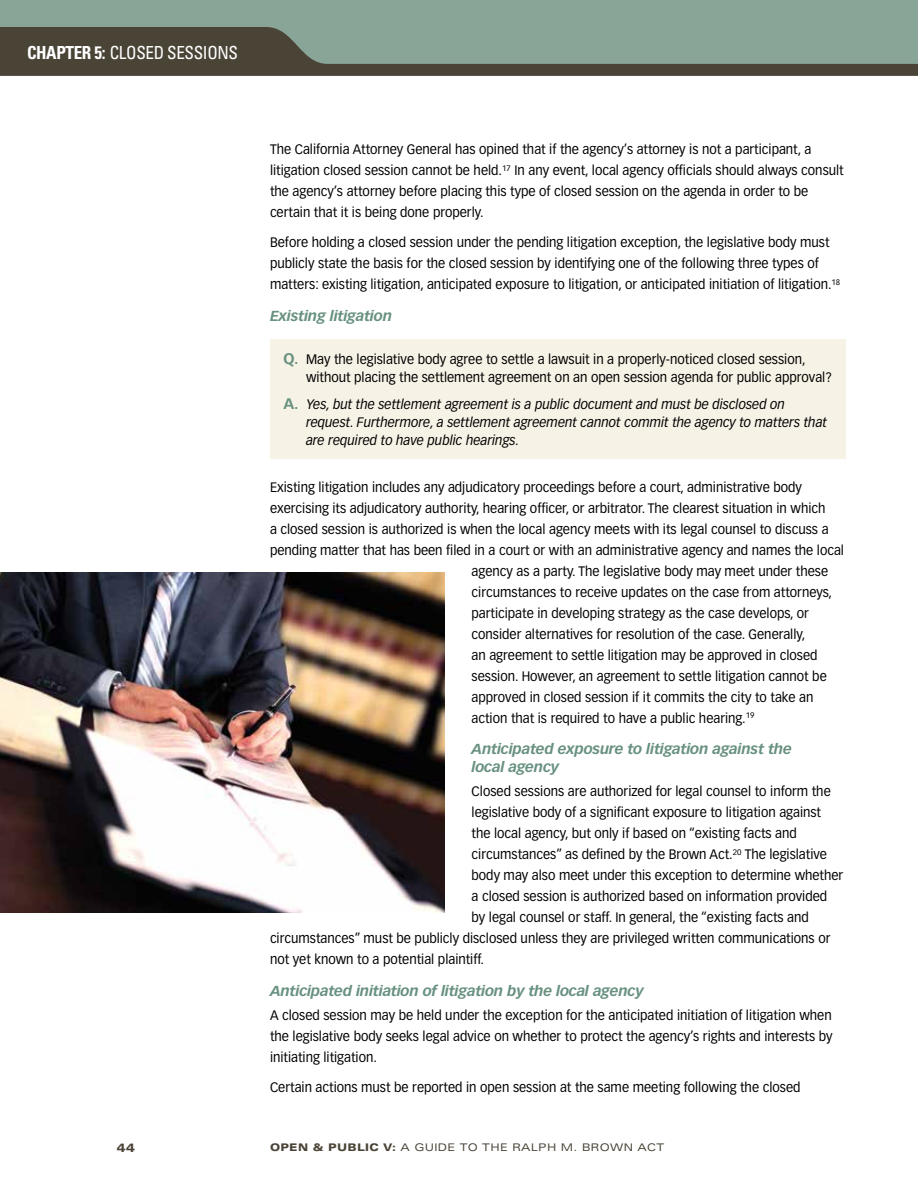
<style>
.page{position:relative;width:918px;height:1188px;background:#fff}
.page>*{position:absolute;margin:0;border:0;box-sizing:border-box;transform-origin:0 0}
.t1{font:condensed 18px "Univers";letter-spacing:-.02em;color:#fff;scale:.95 1}
.t2{font:italic 700 14.25px/18px "Vectora LT";letter-spacing:-.02em;color:#689180;scale:1.05 1}
.t3{font:13.5px/21px "Vectora LT";color:#000;scale:.95 1}
.t4{font:italic 13.5px/18px "Vectora LT";color:#000;scale:.95 1}
.t5{font:900 expanded 12px "Univers";color:#4a4437}
.t6{font:expanded 10.5px "Univers";letter-spacing:.03em;color:#4a4437}
.s1{font-weight:700}
.s2{font-weight:700;font-size:15px;color:#689180}
.s3{font-weight:700;font-style:normal;font-size:15px;color:#689180}
.s4{font-weight:900}
</style>
<div class="page">
<div style="left:0;top:0;width:918px;height:69px;background:#88a598"></div>
<svg style="left:0;top:27px;width:918px;height:49px"></svg>
<div style="left:270px;top:339px;width:576px;height:120px;background:#f7f2e6"></div>
<img style="left:0;top:572px;width:445px;height:341px">
<h1 class="t1" style="left:27px;top:42px;width:224px"><span class="s1">CHAPTER 5:</span> CLOSED SESSIONS</h1>
<p class="t3" style="left:270px;top:139px;width:606px">The California Attorney General has opined that if the agency’s attorney is not a participant, a litigation closed session cannot be held.<sup>17</sup> In any event, local agency officials should always consult the agency’s attorney before placing this type of closed session on the agenda in order to be certain that it is being done properly.</p>
<p class="t3" style="left:270px;top:232px;width:602px">Before holding a closed session under the pending litigation exception, the legislative body must publicly state the basis for the closed session by identifying one of the following three types of matters: existing litigation, anticipated exposure to litigation, or anticipated initiation of litigation.<sup>18</sup></p>
<p class="t2" style="left:270px;top:307px;width:118px">Existing litigation</p>
<p class="t3" style="left:306px;top:350px;width:555px;line-height:18px;text-indent:-22px"><span class="s2">Q.</span> May the legislative body agree to settle a lawsuit in a properly-noticed closed session, without placing the settlement agreement on an open session agenda for public approval?</p>
<p class="t4" style="left:306px;top:395px;width:550px;text-indent:-23px"><span class="s3">A.</span> Yes, but the settlement agreement is a public document and must be disclosed on request. Furthermore, a settlement agreement cannot commit the agency to matters that are required to have public hearings.</p>
<p class="t3" style="left:270px;top:476px;width:561px">Existing litigation includes any adjudicatory proceedings before a court, administrative body</p>
<p class="t3" style="left:270px;top:497px;width:586px">exercising its adjudicatory authority, hearing officer, or arbitrator. The clearest situation in which</p>
<p class="t3" style="left:270px;top:518px;width:590px">a closed session is authorized is when the local agency meets with its legal counsel to discuss a</p>
<p class="t3" style="left:270px;top:539px;width:606px">pending matter that has been filed in a court or with an administrative agency and names the local</p>
<p class="t3" style="left:472px;top:560px;width:377px">agency as a party. The legislative body may meet under these</p>
<p class="t3" style="left:472px;top:581px;width:381px">circumstances to receive updates on the case from attorneys,</p>
<p class="t3" style="left:472px;top:602px;width:357px">participate in developing strategy as the case develops, or</p>
<p class="t3" style="left:472px;top:623px;width:353px">consider alternatives for resolution of the case. Generally,</p>
<p class="t3" style="left:472px;top:644px;width:366px">an agreement to settle litigation may be approved in closed</p>
<p class="t3" style="left:472px;top:665px;width:375px">session. However, an agreement to settle litigation cannot be</p>
<p class="t3" style="left:472px;top:686px;width:361px">approved in closed session if it commits the city to take an</p>
<p class="t3" style="left:472px;top:707px;width:299px">action that is required to have a public hearing.<sup>19</sup></p>
<p class="t2" style="left:472px;top:740px;width:307px">Anticipated exposure to litigation against the local agency</p>
<p class="t3" style="left:472px;top:781px;width:380px">Closed sessions are authorized for legal counsel to inform the</p>
<p class="t3" style="left:472px;top:802px;width:369px">legislative body of a significant exposure to litigation against</p>
<p class="t3" style="left:472px;top:823px;width:344px">the local agency, but only if based on “existing facts and</p>
<p class="t3" style="left:472px;top:844px;width:376px">circumstances” as defined by the Brown Act.<sup>20</sup> The legislative</p>
<p class="t3" style="left:472px;top:865px;width:393px">body may also meet under this exception to determine whether</p>
<p class="t3" style="left:472px;top:886px;width:376px">a closed session is authorized based on information provided</p>
<p class="t3" style="left:472px;top:907px;width:357px">by legal counsel or staff. In general, the “existing facts and</p>
<p class="t3" style="left:270px;top:928px;width:591px">circumstances” must be publicly disclosed unless they are privileged written communications or</p>
<p class="t3" style="left:270px;top:949px;width:227px">not yet known to a potential plaintiff.</p>
<p class="t2" style="left:270px;top:982px;width:357px">Anticipated initiation of litigation by the local agency</p>
<p class="t3" style="left:270px;top:1004px;width:594px;text-align:justify">A closed session may be held under the exception for the anticipated initiation of litigation when the legislative body seeks legal advice on whether to protect the agency’s rights and interests by initiating litigation.</p>
<p class="t3" style="left:270px;top:1076px;width:560px">Certain actions must be reported in open session at the same meeting following the closed</p>
<p class="t5" style="left:117px;top:1141px;width:20px">44</p>
<p class="t6" style="left:270px;top:1141px;width:396px"><span class="s4">OPEN &amp; PUBLIC V:</span> A GUIDE TO THE RALPH M. BROWN ACT</p>
</div>
